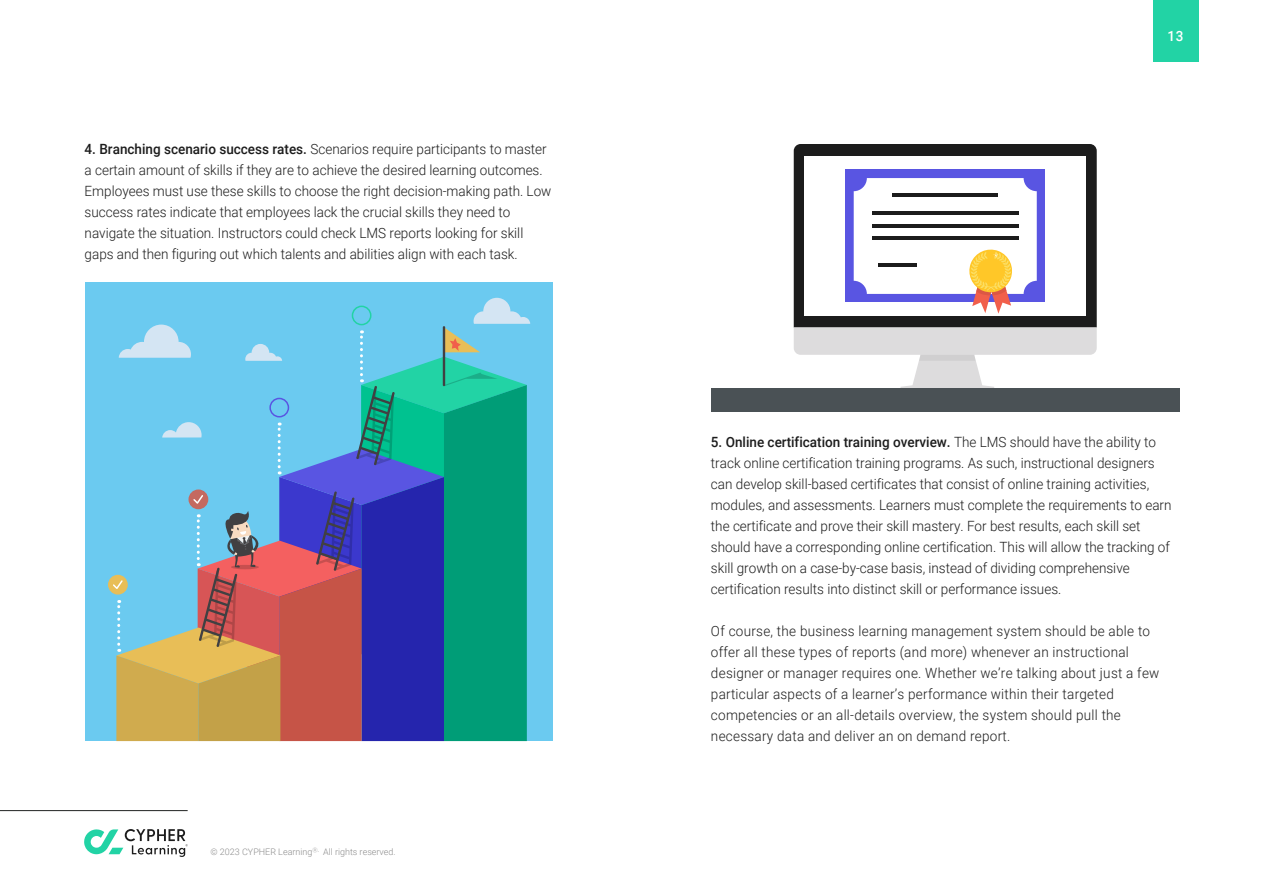
<style>
.page{position:relative;width:1263px;height:893px;background:#fff}
.page>*{position:absolute;margin:0;border:0;box-sizing:border-box;transform-origin:0 0}
.t1{font:300 14.1px/21px "Roboto";color:#1c1c1c;scale:.96 1}
.t2{font:300 14.1px/21px "Roboto";letter-spacing:.02em;color:#1c1c1c;scale:.96 1}
.t3{font:500 14.1px "Roboto";color:#fff;scale:.96 1}
.t4{font:300 9px "Roboto";color:#8c8c8c}
.s1{font-weight:500}
</style>
<div class="page">
<div style="left:1153px;top:0;width:45px;height:62px;background:#22d3a5"></div>
<hr style="left:0;top:810px;width:188px;height:1px;background:#212322">
<svg style="left:84px;top:829px;width:104px;height:28px"></svg>
<div style="left:85px;top:283px;width:468px;height:458px;background:#6bcaf0"></div>
<div style="left:794px;top:144px;width:303px;height:183px;background:#1c1c1c"></div>
<div style="left:804px;top:156px;width:282px;height:160px;background:#fff"></div>
<svg style="left:794px;top:327px;width:303px;height:62px"></svg>
<div style="left:845px;top:170px;width:200px;height:132px;background:#5955e2"></div>
<div style="left:854px;top:178px;width:183px;height:116px;background:#fff;border-radius:13px"></div>
<hr style="left:892px;top:193px;width:106px;height:3px;background:#1c1c1c">
<hr style="left:872px;top:211px;width:146px;height:4px;background:#1c1c1c">
<hr style="left:872px;top:224px;width:146px;height:4px;background:#1c1c1c">
<hr style="left:872px;top:237px;width:146px;height:3px;background:#1c1c1c">
<hr style="left:878px;top:263px;width:38px;height:3px;background:#1c1c1c">
<svg style="left:966px;top:249px;width:49px;height:65px"></svg>
<div style="left:711px;top:389px;width:469px;height:23px;background:#4a5155"></div>
<div style="left:108px;top:575px;width:20px;height:20px;border:2px solid #e8be57;border-radius:50%"></div>
<svg style="left:111px;top:298px;width:419px;height:443px"></svg>
<p class="t1" style="left:85px;top:138px;width:488px"><span class="s1">4. Branching scenario success rates.</span> Scenarios require participants to master a certain amount of skills if they are to achieve the desired learning outcomes.<br>Employees must use these skills to choose the right decision-making path. Low success rates indicate that employees lack the crucial skills they need to navigate the situation. Instructors could check LMS reports looking for skill gaps and then figuring out which talents and abilities align with each task.</p>
<p class="t4" style="left:211px;top:845px;width:187px">© 2023 CYPHER Learning<sup>Ⓡ.</sup> All rights reserved.</p>
<p class="t3" style="left:1167px;top:26px;width:18px">13</p>
<p class="t1" style="left:711px;top:431px;width:481px"><span class="s1">5. Online certification training overview.</span> The LMS should have the ability to track online certification training programs. As such, instructional designers can develop skill-based certificates that consist of online training activities, modules, and assessments. Learners must complete the requirements to earn the certificate and prove their skill mastery. For best results, each skill set should have a corresponding online certification. This will allow the tracking of skill growth on a case-by-case basis, instead of dividing comprehensive certification results into distinct skill or performance issues.</p>
<p class="t2" style="left:711px;top:620px;width:469px">Of course, the business learning management system should be able to offer all these types of reports (and more) whenever an instructional designer or manager requires one. Whether we’re talking about just a few particular aspects of a learner’s performance within their targeted competencies or an all-details overview, the system should pull the necessary data and deliver an on demand report.</p>
</div>
